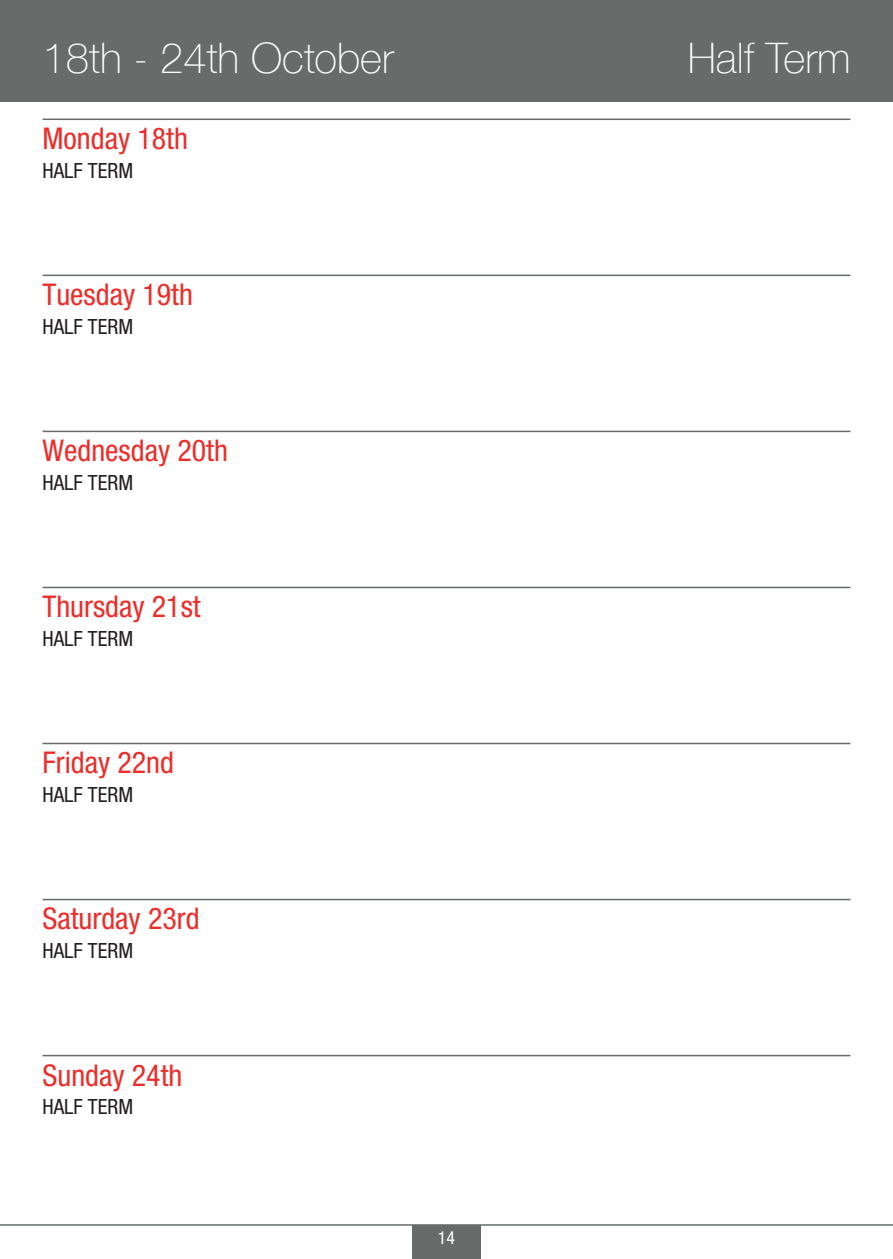
<style>
.page{position:relative;width:893px;height:1259px;background:#fff}
.page>*{position:absolute;margin:0;border:0;box-sizing:border-box;transform-origin:0 0}
.t1{font:100 42px "Helvetica Neue";color:#fff}
.t2{font:condensed 30px "Helvetica Neue";color:#ec2d29}
.t3{font:condensed 21px "Helvetica Neue";color:#231f20}
.t4{font:condensed 18px "Helvetica Neue";color:#fff}
</style>
<div class="page">
<div style="left:412px;top:1225px;width:68px;height:34px;background:#676c6b"></div>
<div style="left:0;top:0;width:893px;height:102px;background:#676c6b"></div>
<hr style="left:43px;top:119px;width:807px;height:1px;background:#676c6b">
<hr style="left:43px;top:275px;width:807px;height:1px;background:#676c6b">
<hr style="left:43px;top:431px;width:807px;height:1px;background:#676c6b">
<hr style="left:43px;top:587px;width:807px;height:1px;background:#676c6b">
<hr style="left:43px;top:743px;width:807px;height:1px;background:#676c6b">
<hr style="left:43px;top:899px;width:807px;height:1px;background:#676c6b">
<hr style="left:43px;top:1055px;width:807px;height:1px;background:#676c6b">
<hr style="left:0;top:1224px;width:893px;height:1px;background:#676c6b">
<h1 class="t1" style="left:43px;top:32px;width:353px">18th - 24th October</h1>
<h1 class="t1" style="left:688px;top:32px;width:164px">Half Term</h1>
<p class="t2" style="left:43px;top:128px;width:147px">Monday 18th</p>
<p class="t3" style="left:43px;top:163px;width:92px">HALF TERM</p>
<p class="t2" style="left:43px;top:284px;width:152px">Tuesday 19th</p>
<p class="t3" style="left:43px;top:319px;width:92px">HALF TERM</p>
<p class="t2" style="left:43px;top:440px;width:187px">Wednesday 20th</p>
<p class="t3" style="left:43px;top:475px;width:92px">HALF TERM</p>
<p class="t2" style="left:43px;top:596px;width:160px">Thursday 21st</p>
<p class="t3" style="left:43px;top:631px;width:92px">HALF TERM</p>
<p class="t2" style="left:43px;top:752px;width:133px">Friday 22nd</p>
<p class="t3" style="left:43px;top:787px;width:92px">HALF TERM</p>
<p class="t2" style="left:43px;top:908px;width:159px">Saturday 23rd</p>
<p class="t3" style="left:43px;top:943px;width:92px">HALF TERM</p>
<p class="t2" style="left:43px;top:1064px;width:141px">Sunday 24th</p>
<p class="t3" style="left:43px;top:1099px;width:92px">HALF TERM</p>
<p class="t4" style="left:438px;top:1231px;width:19px">14</p>
</div>
